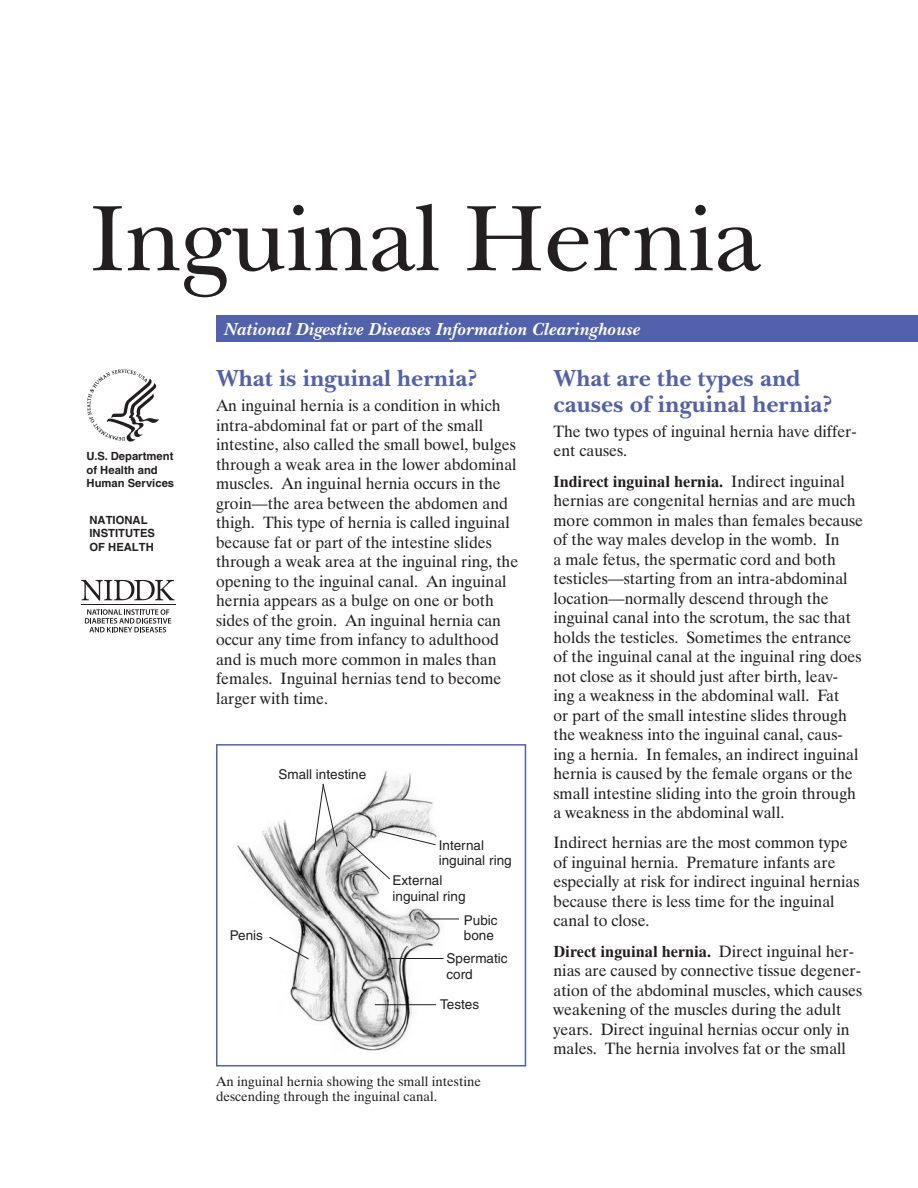
<style>
.page{position:relative;width:918px;height:1188px;background:#fff}
.page>*{position:absolute;margin:0;border:0;box-sizing:border-box;transform-origin:0 0}
.t1{font:96px "New Baskerville ITC";color:#231f20}
.t2{font:700 24px/25.5px "New Baskerville ITC";color:#5261ac}
.t3{font:italic 700 18px "New Baskerville ITC";color:#fff}
.t4{font:16.35px/19.5px "Dutch 801 BT";color:#231f20}
.t5{font:13.5px/15.8px "Helvetica";color:#231f20}
.t6{font:13.5px/15px "Dutch 801 BT";color:#231f20}
.t7{font:700 11.25px/13.5px "Helvetica";color:#231f20}
.s1{font-weight:700}
</style>
<div class="page">
<img style="left:236px;top:770px;width:223px;height:281px">
<div style="left:216px;top:744px;width:310px;height:322px;border:2px solid #5261ac"></div>
<svg style="left:313px;top:783px;width:25px;height:68px"></svg>
<svg style="left:268px;top:936px;width:42px;height:24px"></svg>
<hr style="left:375px;top:1004px;width:61px;height:1px;background:#231f20">
<svg style="left:347px;top:828px;width:90px;height:52px"></svg>
<hr style="left:424px;top:919px;width:35px;height:1px;background:#231f20">
<hr style="left:388px;top:958px;width:56px;height:1px;background:#231f20">
<div style="left:216px;top:315px;width:702px;height:27px;background:#5261ac"></div>
<svg style="left:87px;top:369px;width:72px;height:72px"></svg>
<svg style="left:81px;top:580px;width:94px;height:21px"></svg>
<hr style="left:81px;top:604px;width:95px;height:1px;background:#231f20">
<svg style="left:85px;top:609px;width:86px;height:23px"></svg>
<h1 class="t1" style="left:90px;top:200px;width:672px">Inguinal Hernia</h1>
<p class="t3" style="left:224px;top:322px;width:418px">National Digestive Diseases Information Clearinghouse</p>
<p class="t7" style="left:87px;top:451px;width:89px">U.S. Department of Health and<br>Human Services</p>
<p class="t7" style="left:89px;top:514px;width:67px">NATIONAL<br>INSTITUTES<br>OF HEALTH</p>
<h2 class="t2" style="left:216px;top:368px;width:263px">What is inguinal hernia?</h2>
<p class="t4" style="left:216px;top:398px;width:304px">An inguinal hernia is a condition in which intra-abdominal fat or part of the small intestine, also called the small bowel, bulges through a weak area in the lower abdominal muscles. An inguinal hernia occurs in the groin—the area between the abdomen and thigh. This type of hernia is called inguinal because fat or part of the intestine slides through a weak area at the inguinal ring, the opening to the inguinal canal. An inguinal hernia appears as a bulge on one or both sides of the groin. An inguinal hernia can occur any time from infancy to adulthood and is much more common in males than females. Inguinal hernias tend to become larger with time.</p>
<p class="t5" style="left:278px;top:768px;width:89px">Small intestine</p>
<p class="t5" style="left:230px;top:929px;width:35px">Penis</p>
<p class="t5" style="left:439px;top:838px;width:74px">Internal inguinal ring</p>
<p class="t5" style="left:393px;top:874px;width:74px">External inguinal ring</p>
<p class="t5" style="left:464px;top:913px;width:35px">Pubic bone</p>
<p class="t5" style="left:447px;top:952px;width:63px">Spermatic cord</p>
<p class="t5" style="left:440px;top:998px;width:40px">Testes</p>
<p class="t6" style="left:216px;top:1075px;width:267px">An inguinal hernia showing the small intestine descending through the inguinal canal.</p>
<h2 class="t2" style="left:554px;top:368px;width:280px">What are the types and causes of inguinal hernia?</h2>
<p class="t4" style="left:554px;top:423px;width:305px">The two types of inguinal hernia have differ&shy;ent causes.</p>
<p class="t4" style="left:554px;top:473px;width:311px"><span class="s1">Indirect inguinal hernia.</span> Indirect inguinal hernias are congenital hernias and are much more common in males than females because of the way males develop in the womb. In<br>a male fetus, the spermatic cord and both testicles—starting from an intra-abdominal location—normally descend through the inguinal canal into the scrotum, the sac that holds the testicles. Sometimes the entrance of the inguinal canal at the inguinal ring does not close as it should just after birth, leav&shy;ing a weakness in the abdominal wall. Fat<br>or part of the small intestine slides through the weakness into the inguinal canal, caus&shy;ing a hernia. In females, an indirect inguinal hernia is caused by the female organs or the small intestine sliding into the groin through a weakness in the abdominal wall.</p>
<p class="t4" style="left:554px;top:835px;width:308px">Indirect hernias are the most common type of inguinal hernia. Premature infants are especially at risk for indirect inguinal hernias because there is less time for the inguinal canal to close.</p>
<p class="t4" style="left:554px;top:943px;width:310px"><span class="s1">Direct inguinal hernia.</span> Direct inguinal her&shy;nias are caused by connective tissue degener&shy;ation of the abdominal muscles, which causes weakening of the muscles during the adult years. Direct inguinal hernias occur only in males. The hernia involves fat or the small</p>
</div>
